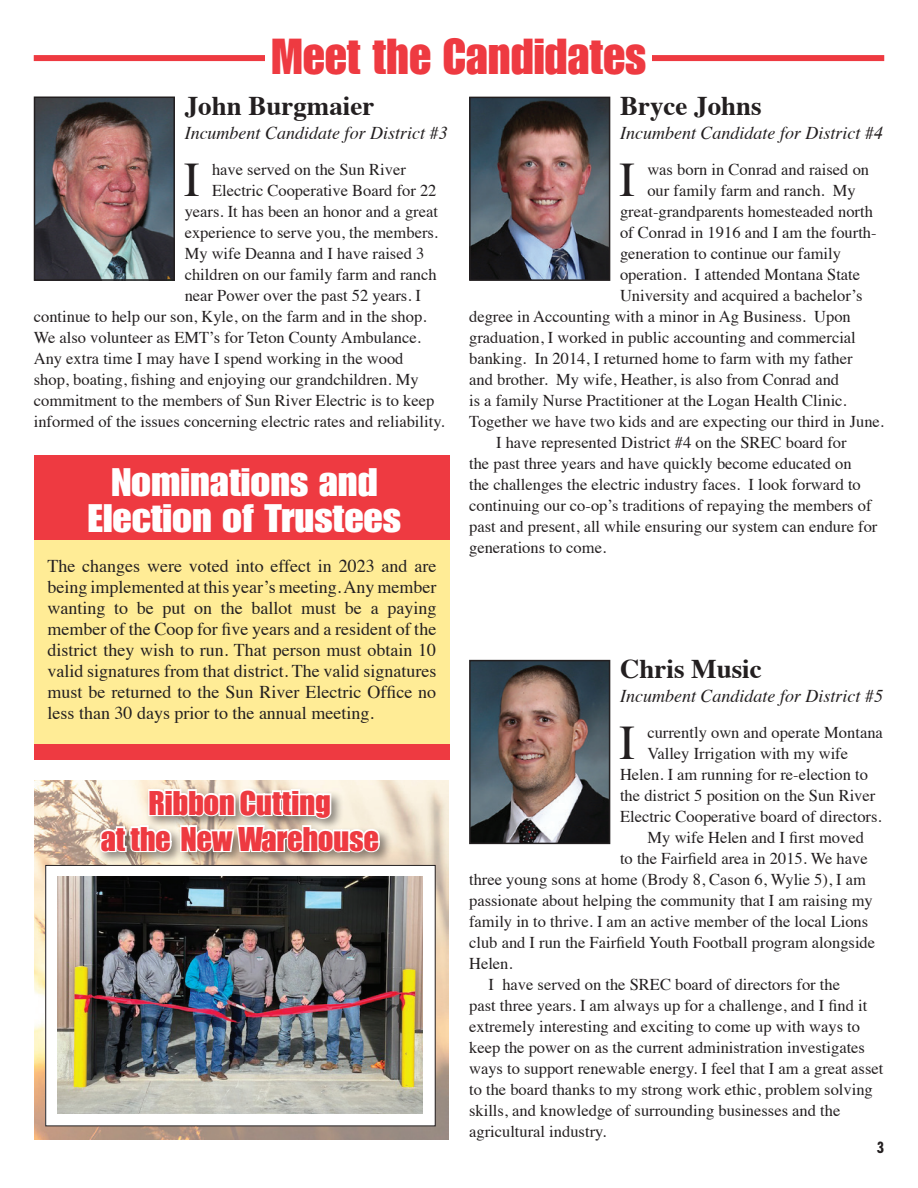
<style>
.page{position:relative;width:918px;height:1188px;background:#fff}
.page>*{position:absolute;margin:0;border:0;box-sizing:border-box;transform-origin:0 0}
.t1{font:49.5px "Impact";color:#ee3a41}
.t2{font:48.3px "Times";color:#231f20}
.t3{font:39px/36px "Impact";color:#fff;text-align:center;scale:1.1 1}
.t4{font:36px/36px "Impact Bld";letter-spacing:.005em;color:#ee3a41;text-align:center}
.t5{font:700 27px "Times";color:#231f20}
.t6{font:18px/21px "Times";color:#231f20;text-align:justify}
.t7{font:italic 18px "Times";color:#231f20}
.t8{font:16.5px "Times";color:#231f20}
.t9{font:700 condensed 15px "Futura";color:#231f20}
</style>
<div class="page">
<div style="left:35px;top:456px;width:415px;height:304px;background:#ee3a41"></div>
<img style="left:35px;top:781px;width:414px;height:358px">
<img style="left:472px;top:663px;width:135px;height:178px">
<img style="left:472px;top:100px;width:135px;height:178px">
<img style="left:37px;top:100px;width:135px;height:178px">
<div style="left:34px;top:55px;width:850px;height:6px;background:#ee3a41"></div>
<div style="left:266px;top:35px;width:386px;height:50px;background:#fff"></div>
<div style="left:34px;top:97px;width:141px;height:184px;border:2px solid #231f20"></div>
<div style="left:469px;top:97px;width:141px;height:184px;border:2px solid #231f20"></div>
<div style="left:469px;top:660px;width:141px;height:184px;border:2px solid #231f20"></div>
<div style="left:46px;top:865px;width:389px;height:261px;background:#fff"></div>
<img style="left:58px;top:877px;width:365px;height:236px">
<div style="left:97px;top:786px;width:296px;height:79px;background:#231f20;opacity:.5"></div>
<svg style="left:98px;top:780px;width:283px;height:86px"></svg>
<div style="left:35px;top:540px;width:415px;height:204px;background:#ffec96"></div>
<h1 class="t1" style="left:272px;top:28px;width:376px">Meet the Candidates</h1>
<h3 class="t5" style="left:620px;top:80px;width:143px">Bryce Johns</h3>
<p class="t7" style="left:620px;top:117px;width:264px">Incumbent Candidate for District #4</p>
<h2 class="t2" style="left:619px;top:135px;width:18px">I</h2>
<p class="t8" style="left:647px;top:154px;width:223px">was born in Conrad and raised on</p>
<h3 class="t5" style="left:185px;top:80px;width:191px">John Burgmaier</h3>
<p class="t7" style="left:185px;top:117px;width:264px">Incumbent Candidate for District #3</p>
<h2 class="t2" style="left:184px;top:135px;width:18px">I</h2>
<p class="t8" style="left:212px;top:154px;width:195px">have served on the Sun River</p>
<p class="t8" style="left:212px;top:175px;width:226px">Electric Cooperative Board for 22</p>
<p class="t8" style="left:185px;top:196px;width:255px">years. It has been an honor and a great</p>
<p class="t8" style="left:185px;top:217px;width:255px">experience to serve you, the members.</p>
<p class="t8" style="left:185px;top:238px;width:241px">My wife Deanna and I have raised 3</p>
<p class="t8" style="left:185px;top:259px;width:254px">children on our family farm and ranch</p>
<p class="t8" style="left:185px;top:280px;width:238px">near Power over the past 52 years. I</p>
<p class="t8" style="left:34px;top:301px;width:394px">continue to help our son, Kyle, on the farm and in the shop.</p>
<p class="t8" style="left:34px;top:322px;width:389px">We also volunteer as EMT’s for Teton County Ambulance.</p>
<p class="t8" style="left:34px;top:343px;width:371px">Any extra time I may have I spend working in the wood</p>
<p class="t8" style="left:34px;top:364px;width:386px">shop, boating, fishing and enjoying our grandchildren. My</p>
<p class="t8" style="left:34px;top:385px;width:402px">commitment to the members of Sun River Electric is to keep</p>
<p class="t8" style="left:34px;top:406px;width:412px">informed of the issues concerning electric rates and reliability.</p>
<p class="t8" style="left:647px;top:175px;width:210px">our family farm and ranch. My</p>
<p class="t8" style="left:620px;top:196px;width:254px">great-grandparents homesteaded north</p>
<p class="t8" style="left:620px;top:217px;width:258px">of Conrad in 1916 and I am the fourth-</p>
<p class="t8" style="left:620px;top:238px;width:222px">generation to continue our family</p>
<p class="t8" style="left:620px;top:259px;width:242px">operation. I attended Montana State</p>
<p class="t8" style="left:620px;top:280px;width:244px">University and acquired a bachelor’s</p>
<p class="t8" style="left:469px;top:301px;width:383px">degree in Accounting with a minor in Ag Business. Upon</p>
<p class="t8" style="left:469px;top:322px;width:388px">graduation, I worked in public accounting and commercial</p>
<p class="t8" style="left:469px;top:343px;width:385px">banking. In 2014, I returned home to farm with my father</p>
<p class="t8" style="left:469px;top:364px;width:372px">and brother. My wife, Heather, is also from Conrad and</p>
<p class="t8" style="left:469px;top:385px;width:379px">is a family Nurse Practitioner at the Logan Health Clinic.</p>
<p class="t8" style="left:469px;top:406px;width:416px">Together we have two kids and are expecting our third in June.</p>
<p class="t8" style="left:496px;top:427px;width:352px">I have represented District #4 on the SREC board for</p>
<p class="t8" style="left:469px;top:448px;width:384px">the past three years and have quickly become educated on</p>
<p class="t8" style="left:469px;top:469px;width:393px">the challenges the electric industry faces. I look forward to</p>
<p class="t8" style="left:469px;top:490px;width:404px">continuing our co-op’s traditions of repaying the members of</p>
<p class="t8" style="left:469px;top:511px;width:410px">past and present, all while ensuring our system can endure for</p>
<p class="t8" style="left:469px;top:532px;width:139px">generations to come.</p>
<h3 class="t3" style="left:88px;top:464px;width:286px">Nominations and<br>Election of Trustees</h3>
<p class="t6" style="left:48px;top:554px;width:390px">The changes were voted into effect in 2023 and are being implemented at this year’s meeting. Any member wanting to be put on the ballot must be a paying member of the Coop for five years and a resident of the district they wish to run. That person must obtain 10 valid signatures from that district. The valid signatures must be returned to the Sun River Electric Office no less than 30 days prior to the annual meeting.</p>
<h3 class="t5" style="left:620px;top:643px;width:143px">Chris Music</h3>
<p class="t7" style="left:620px;top:681px;width:264px">Incumbent Candidate for District #5</p>
<h2 class="t2" style="left:619px;top:698px;width:18px">I</h2>
<p class="t8" style="left:647px;top:717px;width:237px">currently own and operate Montana</p>
<p class="t8" style="left:647px;top:738px;width:202px">Valley Irrigation with my wife</p>
<p class="t8" style="left:620px;top:759px;width:249px">Helen. I am running for re-election to</p>
<p class="t8" style="left:620px;top:780px;width:257px">the district 5 position on the Sun River</p>
<p class="t8" style="left:620px;top:801px;width:263px">Electric Cooperative board of directors.</p>
<p class="t8" style="left:648px;top:822px;width:218px">My wife Helen and I first moved</p>
<p class="t8" style="left:620px;top:843px;width:249px">to the Fairfield area in 2015. We have</p>
<p class="t8" style="left:469px;top:864px;width:398px">three young sons at home (Brody 8, Cason 6, Wylie 5), I am</p>
<p class="t8" style="left:469px;top:885px;width:405px">passionate about helping the community that I am raising my</p>
<p class="t8" style="left:469px;top:906px;width:401px">family in to thrive. I am an active member of the local Lions</p>
<p class="t8" style="left:469px;top:927px;width:408px">club and I run the Fairfield Youth Football program alongside</p>
<p class="t8" style="left:469px;top:948px;width:45px">Helen.</p>
<p class="t8" style="left:489px;top:969px;width:353px">I have served on the SREC board of directors for the</p>
<p class="t8" style="left:469px;top:990px;width:400px">past three years. I am always up for a challenge, and I find it</p>
<p class="t8" style="left:469px;top:1011px;width:392px">extremely interesting and exciting to come up with ways to</p>
<p class="t8" style="left:469px;top:1032px;width:397px">keep the power on as the current administration investigates</p>
<p class="t8" style="left:469px;top:1053px;width:416px">ways to support renewable energy. I feel that I am a great asset</p>
<p class="t8" style="left:469px;top:1074px;width:405px">to the board thanks to my strong work ethic, problem solving</p>
<p class="t8" style="left:469px;top:1095px;width:373px">skills, and knowledge of surrounding businesses and the</p>
<p class="t8" style="left:469px;top:1117px;width:139px">agricultural industry.</p>
<h3 class="t4" style="left:101px;top:788px;width:280px">Ribbon Cutting<br>at the New Warehouse</h3>
<p class="t9" style="left:877px;top:1138px;width:9px">3</p>
</div>
